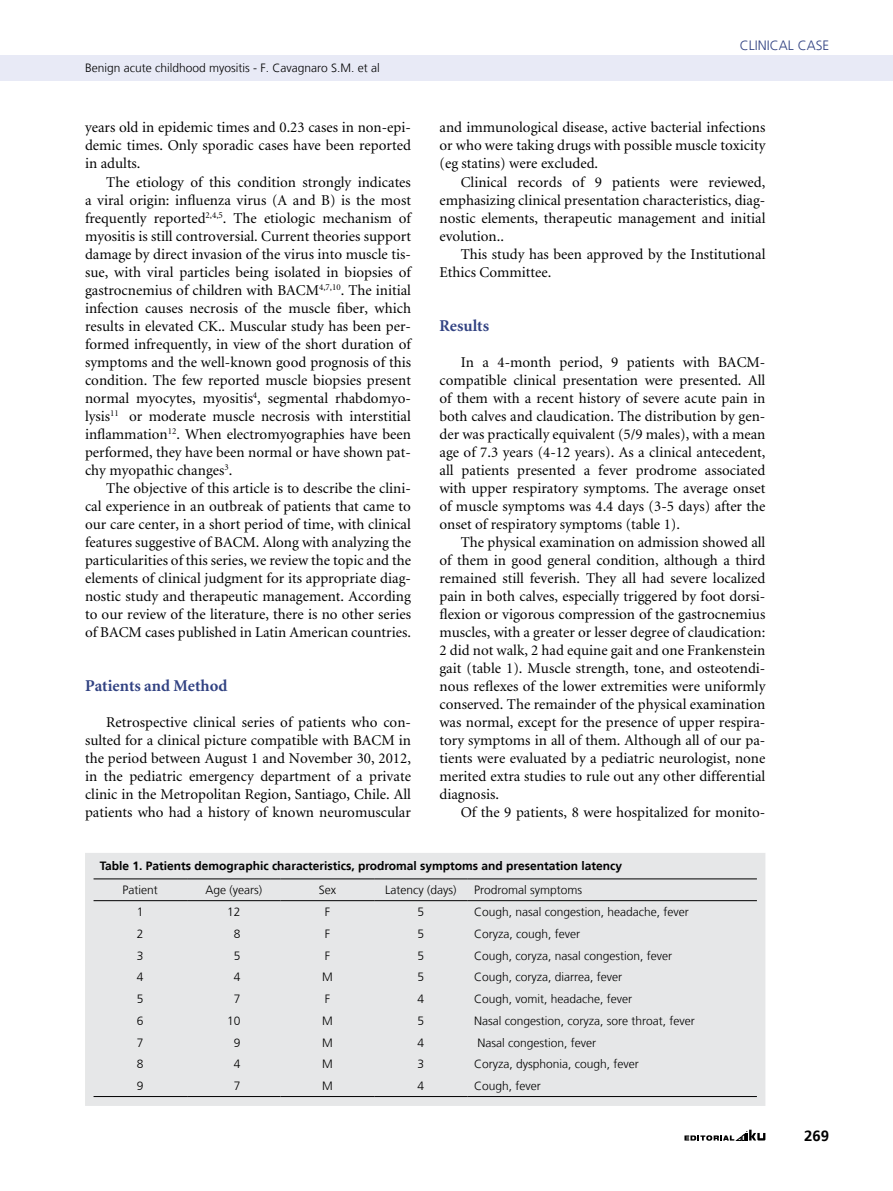
<style>
.page{position:relative;width:893px;height:1191px;background:#fff}
.page>*{position:absolute;margin:0;border:0;box-sizing:border-box;transform-origin:0 0}
.t1{font:700 16.5px "Minion";color:#314282}
.t2{font:15px/18px "Minion";color:#000;text-align:justify}
.t3{font:700 15px "Frutiger LT";color:#000}
.t4{font:300 13.5px "Frutiger LT";color:#314282}
.t5{font:300 12px "Frutiger LT";color:#000}
.t6{font:700 12px "Frutiger LT";color:#000}
</style>
<div class="page">
<svg style="left:684px;top:1129px;width:81px;height:11px"></svg>
<div style="left:0;top:55px;width:893px;height:26px;background:#e8eaf6"></div>
<hr style="left:0;top:192px;width:1px;height:42px;background:#e8eaf6">
<hr style="left:0;top:0;width:1px;height:186px;background:#e8eaf6">
<div style="left:85px;top:853px;width:680px;height:253px;background:#e6e7e8"></div>
<hr style="left:94px;top:878px;width:93px;height:1px;background:#000">
<hr style="left:187px;top:878px;width:94px;height:1px;background:#000">
<hr style="left:281px;top:878px;width:93px;height:1px;background:#000">
<hr style="left:374px;top:878px;width:94px;height:1px;background:#000">
<hr style="left:468px;top:878px;width:289px;height:1px;background:#000">
<hr style="left:94px;top:900px;width:93px;height:1px;background:#000">
<hr style="left:187px;top:900px;width:94px;height:1px;background:#000">
<hr style="left:281px;top:900px;width:93px;height:1px;background:#000">
<hr style="left:374px;top:900px;width:94px;height:1px;background:#000">
<hr style="left:468px;top:900px;width:289px;height:1px;background:#000">
<hr style="left:94px;top:1096px;width:93px;height:1px;background:#000">
<hr style="left:187px;top:1096px;width:94px;height:1px;background:#000">
<hr style="left:281px;top:1096px;width:93px;height:1px;background:#000">
<hr style="left:374px;top:1096px;width:94px;height:1px;background:#000">
<hr style="left:468px;top:1096px;width:289px;height:1px;background:#000">
<p class="t5" style="left:85px;top:61px;width:296px">Benign acute childhood myositis - F. Cavagnaro S.M. et al</p>
<p class="t2" style="left:85px;top:119px;width:327px">years old in epidemic times and 0.23 cases in non-epi&shy;demic times. Only sporadic cases have been reported in adults.</p>
<p class="t2" style="left:85px;top:173px;width:327px;text-indent:21px">The etiology of this condition strongly indicates a viral origin: influenza virus (A and B) is the most frequently reported<sup>2,4,5</sup>. The etiologic mechanism of myositis is still controversial. Current theories support damage by direct invasion of the virus into muscle tis&shy;sue, with viral particles being isolated in biopsies of gastrocnemius of children with BACM<sup>4,7,10</sup>. The initial infection causes necrosis of the muscle fiber, which results in elevated CK.. Muscular study has been per&shy;formed infrequently, in view of the short duration of symptoms and the well-known good prognosis of this condition. The few reported muscle biopsies present normal myocytes, myositis<sup>4</sup>, segmental rhabdomyo&shy;lysis<sup>11</sup> or moderate muscle necrosis with interstitial inflammation<sup>12</sup>. When electromyographies have been performed, they have been normal or have shown pat&shy;chy myopathic changes<sup>3</sup>.</p>
<p class="t2" style="left:85px;top:479px;width:327px;text-indent:21px">The objective of this article is to describe the clini&shy;cal experience in an outbreak of patients that came to our care center, in a short period of time, with clinical features suggestive of BACM. Along with analyzing the particularities of this series, we review the topic and the elements of clinical judgment for its appropriate diag&shy;nostic study and therapeutic management. According to our review of the literature, there is no other series of BACM cases published in Latin American countries.</p>
<p class="t1" style="left:85px;top:677px;width:144px">Patients and Method</p>
<p class="t2" style="left:85px;top:713px;width:327px;text-indent:21px">Retrospective clinical series of patients who con&shy;sulted for a clinical picture compatible with BACM in the period between August 1 and November 30, 2012, in the pediatric emergency department of a private clinic in the Metropolitan Region, Santiago, Chile. All patients who had a history of known neuromuscular</p>
<p class="t4" style="left:740px;top:38px;width:91px">Clinical Case</p>
<p class="t2" style="left:439px;top:119px;width:327px">and immunological disease, active bacterial infections or who were taking drugs with possible muscle toxicity (eg statins) were excluded.</p>
<p class="t2" style="left:439px;top:173px;width:327px;text-indent:21px">Clinical records of 9 patients were reviewed, emphasizing clinical presentation characteristics, diag&shy;nostic elements, therapeutic management and initial evolution..</p>
<p class="t2" style="left:439px;top:245px;width:327px;text-indent:21px">This study has been approved by the Institutional<br>Ethics Committee.</p>
<p class="t1" style="left:439px;top:317px;width:51px">Results</p>
<p class="t2" style="left:439px;top:353px;width:327px;text-indent:21px">In a 4-month period, 9 patients with BACM&shy;compatible clinical presentation were presented. All of them with a recent history of severe acute pain in both calves and claudication. The distribution by gen&shy;der was practically equivalent (5/9 males), with a mean age of 7.3 years (4-12 years). As a clinical antecedent, all patients presented a fever prodrome associated with upper respiratory symptoms. The average onset of muscle symptoms was 4.4 days (3-5 days) after the onset of respiratory symptoms (table 1).</p>
<p class="t2" style="left:439px;top:533px;width:327px;text-indent:21px">The physical examination on admission showed all of them in good general condition, although a third remained still feverish. They all had severe localized pain in both calves, especially triggered by foot dorsi&shy;flexion or vigorous compression of the gastrocnemius muscles, with a greater or lesser degree of claudication:<br>2 did not walk, 2 had equine gait and one Frankenstein gait (table 1). Muscle strength, tone, and osteotendi&shy;nous reflexes of the lower extremities were uniformly conserved. The remainder of the physical examination was normal, except for the presence of upper respira&shy;tory symptoms in all of them. Although all of our pa&shy;tients were evaluated by a pediatric neurologist, none merited extra studies to rule out any other differential diagnosis.</p>
<p class="t2" style="left:461px;top:803px;width:306px">Of the 9 patients, 8 were hospitalized for monito-</p>
<p class="t6" style="left:100px;top:859px;width:524px">Table 1. Patients demographic characteristics, prodromal symptoms and presentation latency</p>
<p class="t5" style="left:123px;top:883px;width:37px">Patient</p>
<p class="t5" style="left:206px;top:883px;width:58px">Age (years)</p>
<p class="t5" style="left:319px;top:883px;width:19px">Sex</p>
<p class="t5" style="left:385px;top:883px;width:73px">Latency (days)</p>
<p class="t5" style="left:474px;top:883px;width:109px">Prodromal symptoms</p>
<p class="t5" style="left:137px;top:905px;width:8px">1</p>
<p class="t5" style="left:227px;top:905px;width:15px">12</p>
<p class="t5" style="left:325px;top:905px;width:7px">F</p>
<p class="t5" style="left:418px;top:905px;width:8px">5</p>
<p class="t5" style="left:474px;top:905px;width:216px">Cough, nasal congestion, headache, fever</p>
<p class="t5" style="left:137px;top:927px;width:8px">2</p>
<p class="t5" style="left:234px;top:927px;width:8px">8</p>
<p class="t5" style="left:325px;top:927px;width:7px">F</p>
<p class="t5" style="left:418px;top:927px;width:8px">5</p>
<p class="t5" style="left:474px;top:927px;width:108px">Coryza, cough, fever</p>
<p class="t5" style="left:137px;top:948px;width:8px">3</p>
<p class="t5" style="left:234px;top:948px;width:8px">5</p>
<p class="t5" style="left:325px;top:948px;width:7px">F</p>
<p class="t5" style="left:418px;top:948px;width:8px">5</p>
<p class="t5" style="left:474px;top:948px;width:200px">Cough, coryza, nasal congestion, fever</p>
<p class="t5" style="left:137px;top:970px;width:8px">4</p>
<p class="t5" style="left:234px;top:970px;width:8px">4</p>
<p class="t5" style="left:322px;top:970px;width:12px">M</p>
<p class="t5" style="left:418px;top:970px;width:8px">5</p>
<p class="t5" style="left:474px;top:970px;width:150px">Cough, coryza, diarrea, fever</p>
<p class="t5" style="left:137px;top:992px;width:8px">5</p>
<p class="t5" style="left:234px;top:992px;width:8px">7</p>
<p class="t5" style="left:325px;top:992px;width:7px">F</p>
<p class="t5" style="left:418px;top:992px;width:8px">4</p>
<p class="t5" style="left:474px;top:992px;width:160px">Cough, vomit, headache, fever</p>
<p class="t5" style="left:137px;top:1014px;width:8px">6</p>
<p class="t5" style="left:227px;top:1014px;width:15px">10</p>
<p class="t5" style="left:322px;top:1014px;width:12px">M</p>
<p class="t5" style="left:418px;top:1014px;width:8px">5</p>
<p class="t5" style="left:474px;top:1014px;width:222px">Nasal congestion, coryza, sore throat, fever</p>
<p class="t5" style="left:137px;top:1035px;width:8px">7</p>
<p class="t5" style="left:234px;top:1035px;width:8px">9</p>
<p class="t5" style="left:322px;top:1035px;width:12px">M</p>
<p class="t5" style="left:418px;top:1035px;width:8px">4</p>
<p class="t5" style="left:477px;top:1035px;width:120px">Nasal congestion, fever</p>
<p class="t5" style="left:137px;top:1057px;width:8px">8</p>
<p class="t5" style="left:234px;top:1057px;width:8px">4</p>
<p class="t5" style="left:322px;top:1057px;width:12px">M</p>
<p class="t5" style="left:418px;top:1057px;width:8px">3</p>
<p class="t5" style="left:474px;top:1057px;width:166px">Coryza, dysphonia, cough, fever</p>
<p class="t5" style="left:137px;top:1079px;width:8px">9</p>
<p class="t5" style="left:234px;top:1079px;width:8px">7</p>
<p class="t5" style="left:322px;top:1079px;width:12px">M</p>
<p class="t5" style="left:418px;top:1079px;width:8px">4</p>
<p class="t5" style="left:474px;top:1079px;width:68px">Cough, fever</p>
<p class="t3" style="left:804px;top:1126px;width:27px">269</p>
</div>
